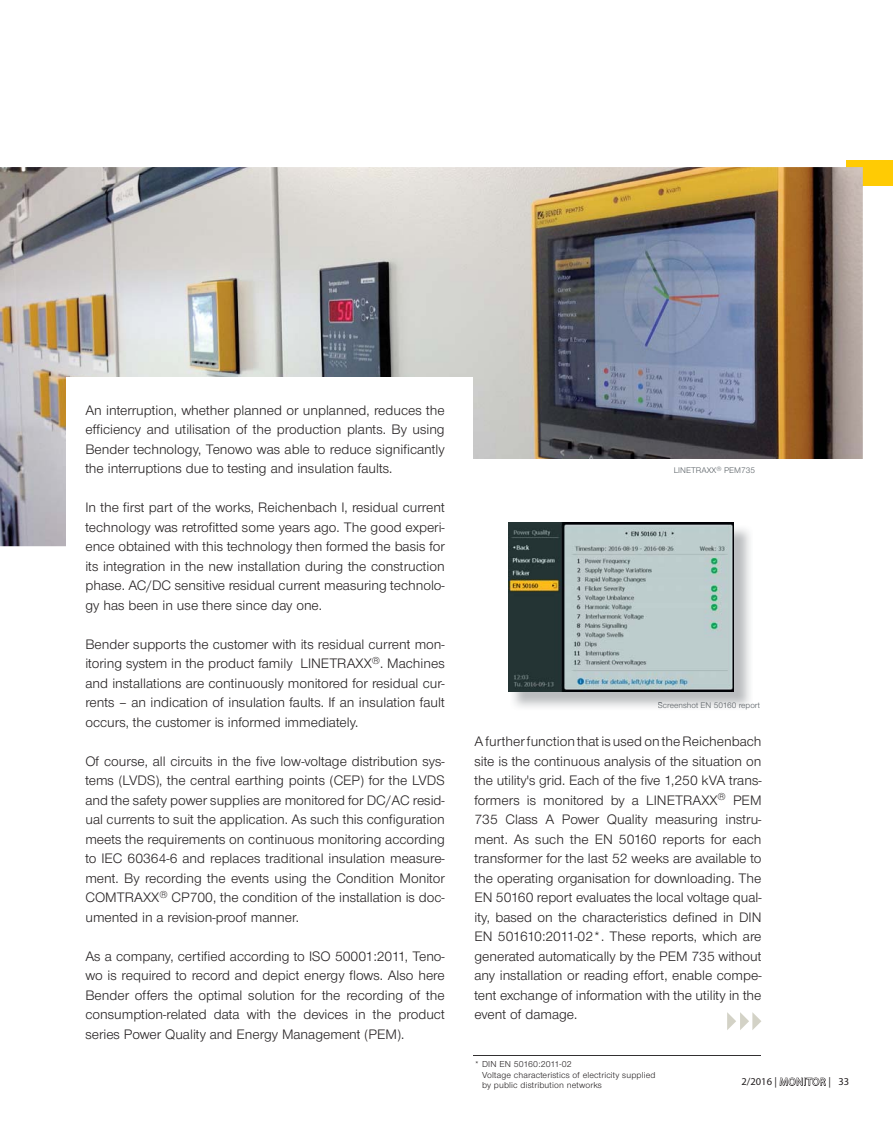
<style>
.page{position:relative;width:893px;height:1127px;background:#fff}
.page>*{position:absolute;margin:0;border:0;box-sizing:border-box;transform-origin:0 0}
.t1{font:14.25px/19.5px "Nimbus Sans Novus T";color:#231f20;text-align:justify}
.t2{font:10.5px "Myriad Pro";letter-spacing:.035em;color:#231f20}
.t3{font:9px/10.5px "Nimbus Sans Novus T";letter-spacing:.02em;color:#231f20}
.t4{font:8.55px "Nimbus Sans Novus T";color:#545a5f}
.t5{font:8.55px "Nimbus Sans Novus T";color:#565d62}
.s1{color:#4f555a}
.s2{color:#565c61}
.s3{color:#565d62}
.s4{color:#fff}
</style>
<div class="page">
<div style="left:846px;top:160px;width:47px;height:26px;background:#ffcb04"></div>
<svg style="left:727px;top:1012px;width:34px;height:18px"></svg>
<img style="left:2px;top:546px;width:64px;height:1px">
<img style="left:0;top:167px;width:863px;height:379px">
<div style="left:66px;top:377px;width:406px;height:298px;background:#fff"></div>
<div style="left:451px;top:459px;width:442px;height:179px;background:#fff"></div>
<hr style="left:473px;top:1055px;width:287px;height:1px;background:#323031">
<img style="left:508px;top:523px;width:226px;height:169px">
<p class="t1" style="left:85px;top:402px;width:361px">An interruption, whether planned or unplanned, reduces the efficiency and utilisation of the production plants. By using Bender technology, Tenowo was able to reduce significantly the interruptions due to testing and insulation faults.</p>
<p class="t1" style="left:85px;top:499px;width:361px">In the first part of the works, Reichenbach I, residual current technology was retrofitted some years ago. The good experi&shy;ence obtained with this technology then formed the basis for its integration in the new installation during the construction phase. AC/DC sensitive residual current measuring technolo&shy;gy has been in use there since day one.</p>
<p class="t1" style="left:85px;top:635px;width:361px">Bender supports the customer with its residual current mon&shy;itoring system in the product family LINETRAXX<sup>®</sup>. Machines and installations are continuously monitored for residual cur&shy;rents – an indication of insulation faults. If an insulation fault occurs, the customer is informed immediately.</p>
<p class="t1" style="left:85px;top:753px;width:361px">Of course, all circuits in the five low-voltage distribution sys&shy;tems (LVDS), the central earthing points (CEP) for the LVDS and the safety power supplies are monitored for DC/AC resid&shy;ual currents to suit the application. As such this configuration meets the requirements on continuous monitoring according to IEC 60364-6 and replaces traditional insulation measure&shy;ment. By recording the events using the Condition Monitor COMTRAXX<sup>®</sup> CP700, the condition of the installation is doc&shy;umented in a revision-proof manner.</p>
<p class="t1" style="left:85px;top:948px;width:361px">As a company, certified according to ISO 50001:2011, Teno&shy;wo is required to record and depict energy flows. Also here Bender offers the optimal solution for the recording of the consumption-related data with the devices in the product series Power Quality and Energy Management (PEM).</p>
<p class="t5" style="left:674px;top:467px;width:83px">LINETRAXX<sup>®</sup> PEM735</p>
<p class="t4" style="left:658px;top:702px;width:104px"><span class="s1">S</span>creenshot EN 50160 <span class="s2">repo</span><span class="s3">rt</span></p>
<p class="t1" style="left:474px;top:733px;width:289px">A further function that is used on the Reichenbach site is the continuous analysis of the situation on the utility's grid. Each of the five 1,250 kVA trans&shy;formers is monitored by a LINETRAXX<sup>®</sup> PEM 735 Class A Power Quality measuring instru&shy;ment. As such the EN 50160 reports for each transformer for the last 52 weeks are available to the operating organisation for downloading. The EN 50160 report evaluates the local voltage qual&shy;ity, based on the characteristics defined in DIN EN 501610:2011-02*. These reports, which are generated automatically by the PEM 735 without any installation or reading effort, enable compe&shy;tent exchange of information with the utility in the event of damage.</p>
<p class="t3" style="left:482px;top:1060px;width:175px;text-indent:-8px">* DIN EN 50160:2011-02<br>Voltage characteristics of electricity supplied by public distribution networks</p>
<p class="t2" style="left:741px;top:1078px;width:109px">2/2016 | M<span class="s4">ONITOR</span> | 33</p>
</div>
